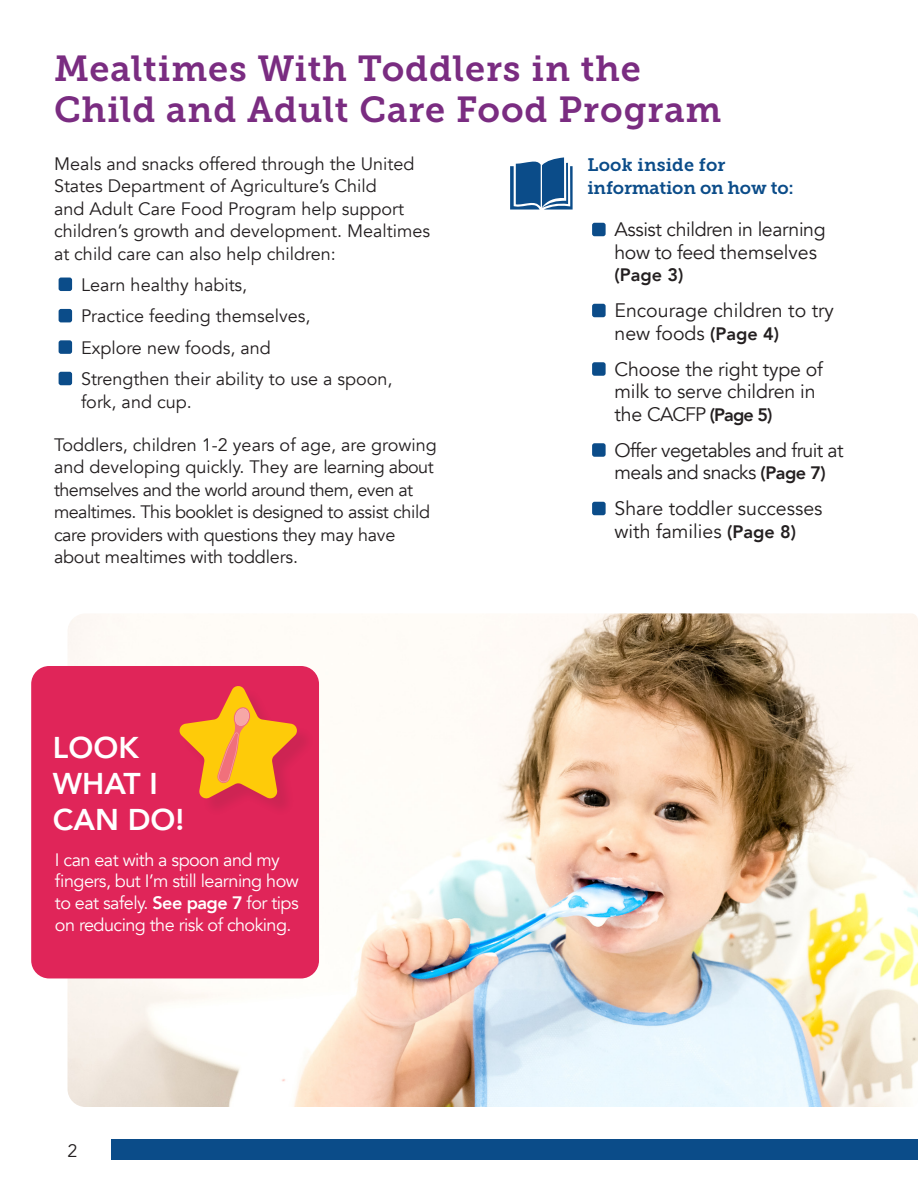
<style>
.page{position:relative;width:918px;height:1188px;background:#fff}
.page>*{position:absolute;margin:0;border:0;box-sizing:border-box;transform-origin:0 0}
.t1{font:36px/40.5px "Museo Slab 700";letter-spacing:.025em;color:#7a2c81}
.t2{font:800 30px/36px "Avenir";color:#fff}
.t3{font:19.5px/22.5px "Avenir";letter-spacing:-.01em;color:#231f20}
.t4{font:19.5px/22.5px "Avenir";letter-spacing:-.03em;color:#231f20}
.t5{font:18px/22.5px "Avenir";color:#231f20}
.t6{font:18px/22.5px "Avenir";letter-spacing:-.02em;color:#231f20}
.t7{font:18px/21.6px "Avenir";letter-spacing:-.03em;color:#fff}
.t8{font:18px/22.5px "Museo Slab 700";letter-spacing:-.01em;color:#0b4c89}
.t9{font:800 18px "Avenir";color:#231f20}
.s1{font-weight:800;font-size:18px}
.s2{font-weight:800}
</style>
<div class="page">
<div style="left:111px;top:1139px;width:807px;height:21px;background:#0b4c89"></div>
<div style="left:59px;top:278px;width:13px;height:13px;background:#0b4c89;border-radius:2px"></div>
<div style="left:59px;top:309px;width:13px;height:13px;background:#0b4c89;border-radius:2px"></div>
<div style="left:59px;top:340px;width:13px;height:14px;background:#0b4c89;border-radius:2px"></div>
<div style="left:59px;top:372px;width:13px;height:13px;background:#0b4c89;border-radius:2px"></div>
<svg style="left:510px;top:157px;width:63px;height:53px"></svg>
<div style="left:592px;top:223px;width:14px;height:13px;background:#0b4c89;border-radius:2px"></div>
<div style="left:592px;top:304px;width:14px;height:13px;background:#0b4c89;border-radius:2px"></div>
<div style="left:592px;top:362px;width:14px;height:14px;background:#0b4c89;border-radius:2px"></div>
<div style="left:592px;top:443px;width:14px;height:14px;background:#0b4c89;border-radius:2px"></div>
<div style="left:592px;top:502px;width:14px;height:13px;background:#0b4c89;border-radius:2px"></div>
<img style="left:68px;top:613px;width:850px;height:494px">
<div style="left:31px;top:666px;width:288px;height:312px;background:#e02559;border-radius:18px"></div>
<div style="left:182px;top:689px;width:133px;height:128px;background:#231f20;opacity:.1"></div>
<svg style="left:179px;top:686px;width:120px;height:114px"></svg>
<h1 class="t1" style="left:54px;top:49px;width:669px">Mealtimes With Toddlers in the<br>Child and Adult Care Food Program</h1>
<p class="t5" style="left:54px;top:153px;width:378px">Meals and snacks offered through the United States Department of Agriculture’s Child<br>and Adult Care Food Program help support children’s growth and development. Mealtimes at child care can also help children:</p>
<p class="t5" style="left:81px;top:269px;width:313px;line-height:31.3px">Learn healthy habits,<br>Practice feeding themselves,<br>Explore new foods, and<br>Strengthen their ability to use a spoon,</p>
<p class="t5" style="left:81px;top:391px;width:112px">fork, and cup.</p>
<p class="t6" style="left:54px;top:433px;width:384px">Toddlers, children 1-2 years of age, are growing and developing quickly. They are learning about themselves and the world around them, even at mealtimes. This booklet is designed to assist child care providers with questions they may have about mealtimes with toddlers.</p>
<p class="t8" style="left:588px;top:154px;width:208px">Look inside for information on how to:</p>
<p class="t3" style="left:615px;top:219px;width:213px">Assist children in learning how to feed themselves</p>
<p class="t9" style="left:615px;top:261px;width:70px">(Page 3)</p>
<p class="t3" style="left:615px;top:300px;width:221px">Encourage children to try new foods <span class="s1">(Page 4)</span></p>
<p class="t3" style="left:615px;top:358px;width:210px">Choose the right type of milk to serve children in the CACFP <span class="s1">(Page 5)</span></p>
<p class="t4" style="left:615px;top:439px;width:231px">Offer vegetables and fruit at meals and snacks <span class="s1">(Page 7)</span></p>
<p class="t3" style="left:615px;top:498px;width:210px">Share toddler successes with families <span class="s1">(Page 8)</span></p>
<h2 class="t2" style="left:53px;top:729px;width:133px">LOOK<br>WHAT I<br>CAN DO!</h2>
<p class="t7" style="left:55px;top:849px;width:245px">I can eat with a spoon and my fingers, but I’m still learning how to eat safely. <span class="s2">See page 7</span> for tips on reducing the risk of choking.</p>
<p class="t5" style="left:68px;top:1140px;width:12px">2</p>
</div>
